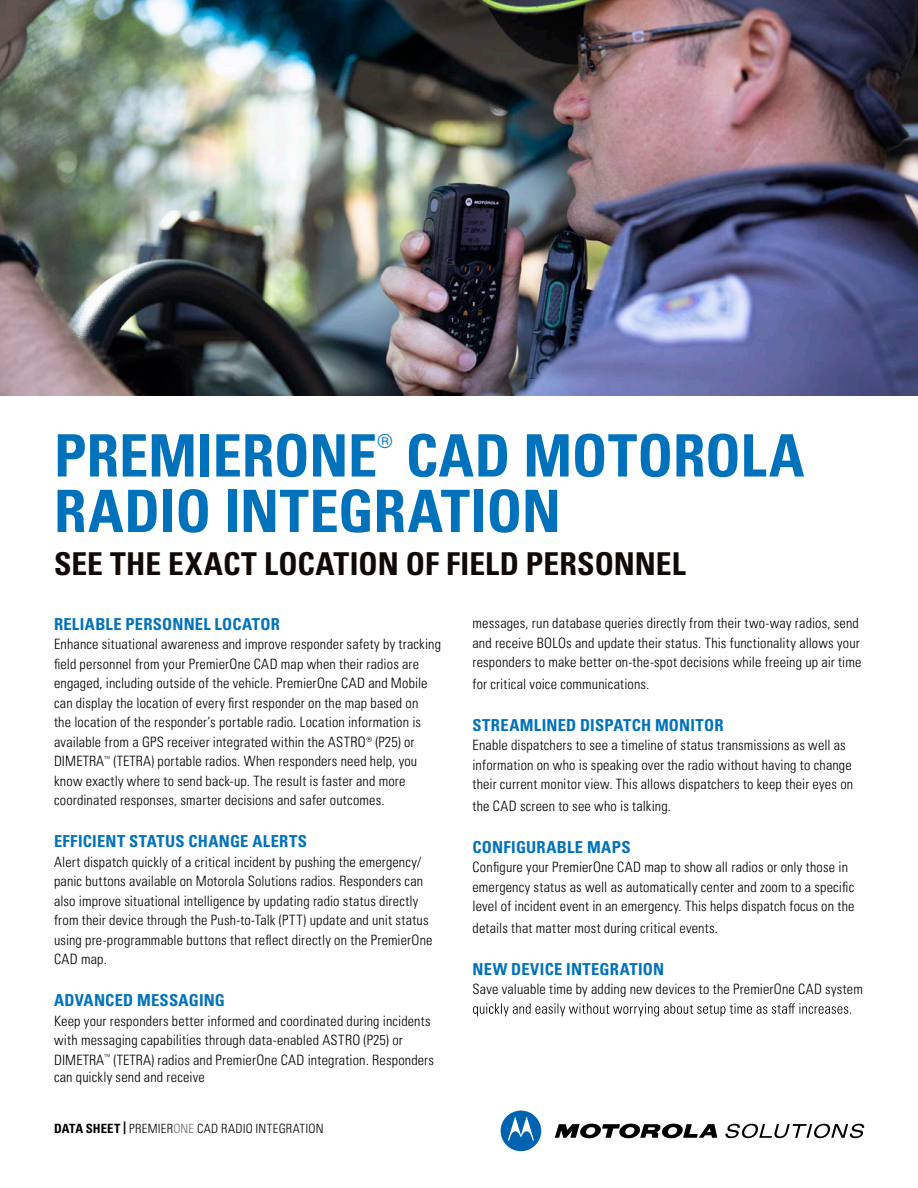
<style>
.page{position:relative;width:918px;height:1188px;background:#fff}
.page>*{position:absolute;margin:0;border:0;box-sizing:border-box;transform-origin:0 0}
.t1{font:700 condensed 58.5px/55.5px "Univers LT Pro";letter-spacing:-.005em;color:#0072bc}
.t2{font:700 condensed 31.5px "Univers LT Pro";color:#100906}
.t3{font:700 condensed 16.5px "Univers LT Pro";letter-spacing:.015em;color:#0072bc}
.t4{font:300 condensed 14.25px/19.5px "Univers LT Pro";letter-spacing:.01em;color:#000}
.t5{font:300 condensed 12.75px "Univers LT Pro";letter-spacing:.02em;color:#000}
.s1{font-weight:700}
.s2{color:#6d6e71}
</style>
<div class="page">
<svg style="left:555px;top:1124px;width:162px;height:15px"></svg>
<svg style="left:501px;top:1111px;width:40px;height:40px"></svg>
<svg style="left:725px;top:1124px;width:139px;height:14px"></svg>
<img style="left:0;top:0;width:918px;height:395px">
<svg style="left:473px;top:1003px;width:378px;height:14px"></svg>
<h1 class="t1" style="left:54px;top:428px;width:752px">PREMIERONE<sup>®</sup> CAD MOTOROLA<br>RADIO INTEGRATION</h1>
<h2 class="t2" style="left:54px;top:544px;width:633px">SEE THE EXACT LOCATION OF FIELD PERSONNEL</h2>
<p class="t3" style="left:54px;top:614px;width:227px">RELIABLE PERSONNEL LOCATOR</p>
<p class="t4" style="left:54px;top:634px;width:389px">Enhance situational awareness and improve responder safety by tracking field personnel from your PremierOne CAD map when their radios are engaged, including outside of the vehicle. PremierOne CAD and Mobile can display the location of every first responder on the map based on<br>the location of the responder’s portable radio. Location information is available from a GPS receiver integrated within the ASTRO® (P25) or DIMETRA<sup>™</sup> (TETRA) portable radios. When responders need help, you know exactly where to send back-up. The result is faster and more coordinated responses, smarter decisions and safer outcomes.</p>
<p class="t3" style="left:54px;top:831px;width:254px">EFFICIENT STATUS CHANGE ALERTS</p>
<p class="t4" style="left:54px;top:851px;width:380px">Alert dispatch quickly of a critical incident by pushing the emergency/ panic buttons available on Motorola Solutions radios. Responders can also improve situational intelligence by updating radio status directly from their device through the Push-to-Talk (PTT) update and unit status using pre-programmable buttons that reflect directly on the PremierOne CAD map.</p>
<p class="t3" style="left:54px;top:990px;width:173px">ADVANCED MESSAGING</p>
<p class="t4" style="left:54px;top:1010px;width:382px">Keep your responders better informed and coordinated during incidents with messaging capabilities through data-enabled ASTRO (P25) or<br>DIMETRA<sup>™</sup> (TETRA) radios and PremierOne CAD integration. Responders</p>
<p class="t4" style="left:54px;top:1066px;width:152px">can quickly send and receive</p>
<p class="t5" style="left:54px;top:1120px;width:271px"><span class="s1">DATA SHEET |</span> PREMIER<span class="s2">ONE</span> CAD RADIO INTEGRATION</p>
<p class="t4" style="left:473px;top:613px;width:390px">messages, run database queries directly from their two-way radios, send and receive BOLOs and update their status. This functionality allows your responders to make better on-the-spot decisions while freeing up air time</p>
<p class="t4" style="left:473px;top:673px;width:178px">for critical voice communications.</p>
<p class="t3" style="left:472px;top:715px;width:253px">STREAMLINED DISPATCH MONITOR</p>
<p class="t4" style="left:472px;top:735px;width:382px">Enable dispatchers to see a timeline of status transmissions as well as information on who is speaking over the radio without having to change their current monitor view. This allows dispatchers to keep their eyes on</p>
<p class="t4" style="left:473px;top:795px;width:200px">the CAD screen to see who is talking.</p>
<p class="t3" style="left:472px;top:837px;width:160px">CONFIGURABLE MAPS</p>
<p class="t4" style="left:472px;top:857px;width:383px">Configure your PremierOne CAD map to show all radios or only those in emergency status as well as automatically center and zoom to a specific level of incident event in an emergency. This helps dispatch focus on the</p>
<p class="t4" style="left:473px;top:917px;width:247px">details that matter most during critical events.</p>
<p class="t3" style="left:472px;top:959px;width:193px">NEW DEVICE INTEGRATION</p>
<p class="t4" style="left:472px;top:979px;width:392px">Save valuable time by adding new devices to the PremierOne CAD system</p>
</div>
